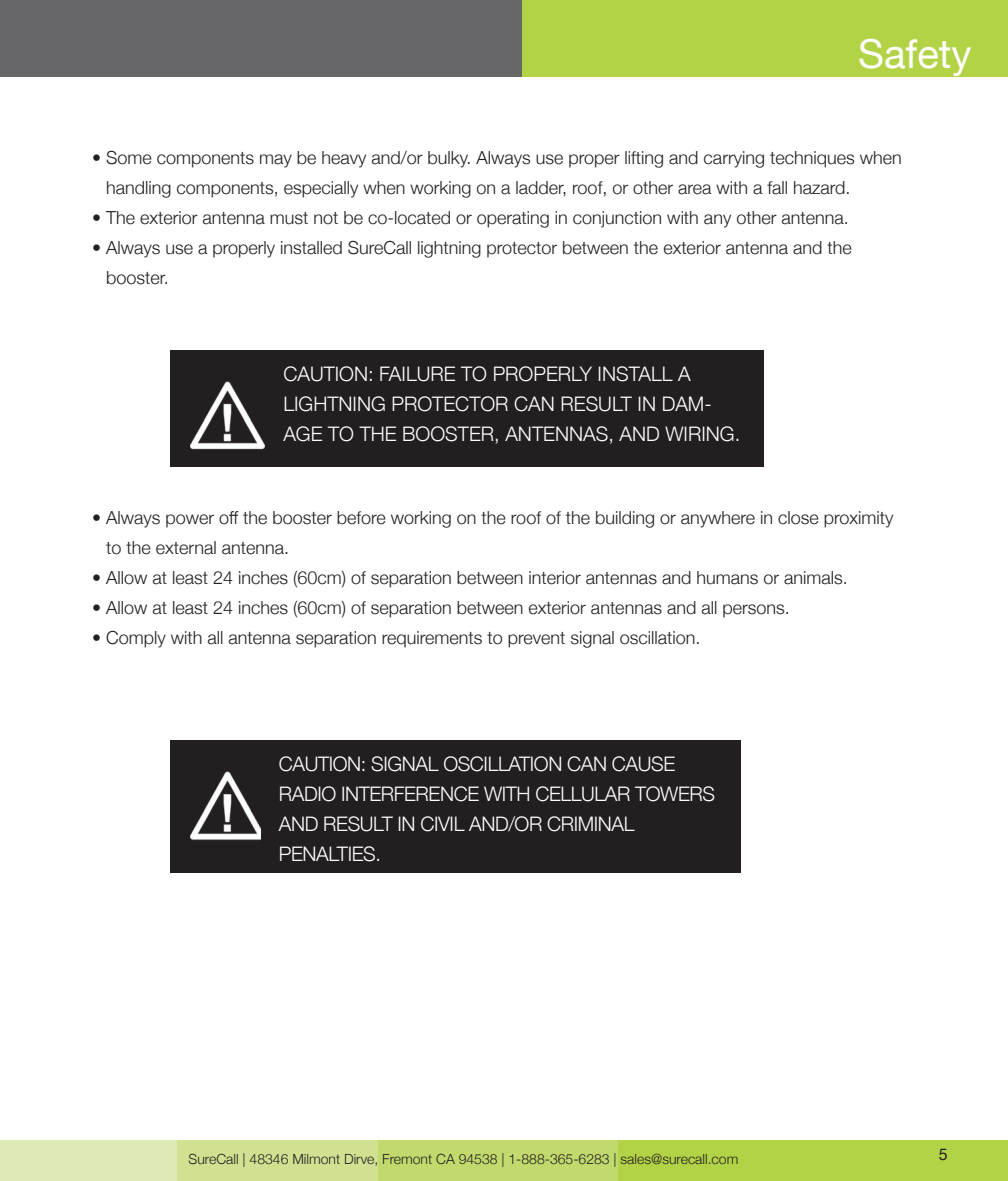
<style>
.page{position:relative;width:1008px;height:1181px;background:#fff}
.page>*{position:absolute;margin:0;border:0;box-sizing:border-box;transform-origin:0 0}
.t1{font:40px "Helvetica Neue";color:#fff}
.t2{font:300 20px/30px "Helvetica Neue";letter-spacing:-.02em;color:#fff}
.t3{font:300 20px/30px "Helvetica Neue";color:#fff}
.t4{font:300 18px/30px "Helvetica Neue";color:#231f20}
.t5{font:16px "Helvetica Neue";color:#231f20}
.t6{font:300 14px "Helvetica Neue";color:#231f20}
</style>
<div class="page">
<div style="left:0;top:0;width:1008px;height:77px;background:#67676a"></div>
<div style="left:522px;top:0;width:486px;height:77px;background:#b3d347"></div>
<div style="left:618px;top:1140px;width:390px;height:41px;background:#b3d347"></div>
<div style="left:378px;top:1140px;width:240px;height:41px;background:#c2da6d"></div>
<div style="left:176px;top:1140px;width:202px;height:41px;background:#d0e292"></div>
<div style="left:0;top:1140px;width:176px;height:41px;background:#deeab5"></div>
<div style="left:170px;top:740px;width:570px;height:133px;background:#231f20"></div>
<img style="left:190px;top:772px;width:71px;height:69px">
<div style="left:170px;top:350px;width:593px;height:116px;background:#231f20"></div>
<img style="left:190px;top:381px;width:74px;height:69px">
<p class="t1" style="left:858px;top:25px;width:115px">Safety</p>
<p class="t4" style="left:106px;top:142px;width:797px;text-indent:-14px">• Some components may be heavy and/or bulky. Always use proper lifting and carrying techniques when handling components, especially when working on a ladder, roof, or other area with a fall hazard.</p>
<p class="t4" style="left:92px;top:202px;width:758px">• The exterior antenna must not be co-located or operating in conjunction with any other antenna.</p>
<p class="t4" style="left:106px;top:232px;width:747px;text-indent:-14px">• Always use a properly installed SureCall lightning protector between the exterior antenna and the booster.</p>
<p class="t3" style="left:283px;top:357px;width:458px">CAUTION: FAILURE TO PROPERLY INSTALL A<br>LIGHTNING PROTECTOR CAN RESULT IN DAM-<br>AGE TO THE BOOSTER, ANTENNAS, AND WIRING.</p>
<p class="t4" style="left:106px;top:502px;width:789px;text-indent:-14px">• Always power off the booster before working on the roof of the building or anywhere in close proximity to the external antenna.</p>
<p class="t4" style="left:92px;top:562px;width:757px">• Allow at least 24 inches (60cm) of separation between interior antennas and humans or animals.</p>
<p class="t4" style="left:92px;top:592px;width:699px">• Allow at least 24 inches (60cm) of separation between exterior antennas and all persons.</p>
<p class="t4" style="left:92px;top:622px;width:610px">• Comply with all antenna separation requirements to prevent signal oscillation.</p>
<p class="t2" style="left:279px;top:747px;width:438px">CAUTION: SIGNAL OSCILLATION CAN CAUSE<br>RADIO INTERFERENCE WITH CELLULAR TOWERS<br>AND RESULT IN CIVIL AND/OR CRIMINAL</p>
<p class="t2" style="left:279px;top:837px;width:104px">PENALTIES.</p>
<p class="t6" style="left:189px;top:1148px;width:551px">SureCall | 48346 Milmont Dirve, Fremont CA 94538 | 1-888-365-6283 | sales@surecall.com</p>
<p class="t5" style="left:939px;top:1143px;width:10px">5</p>
</div>
